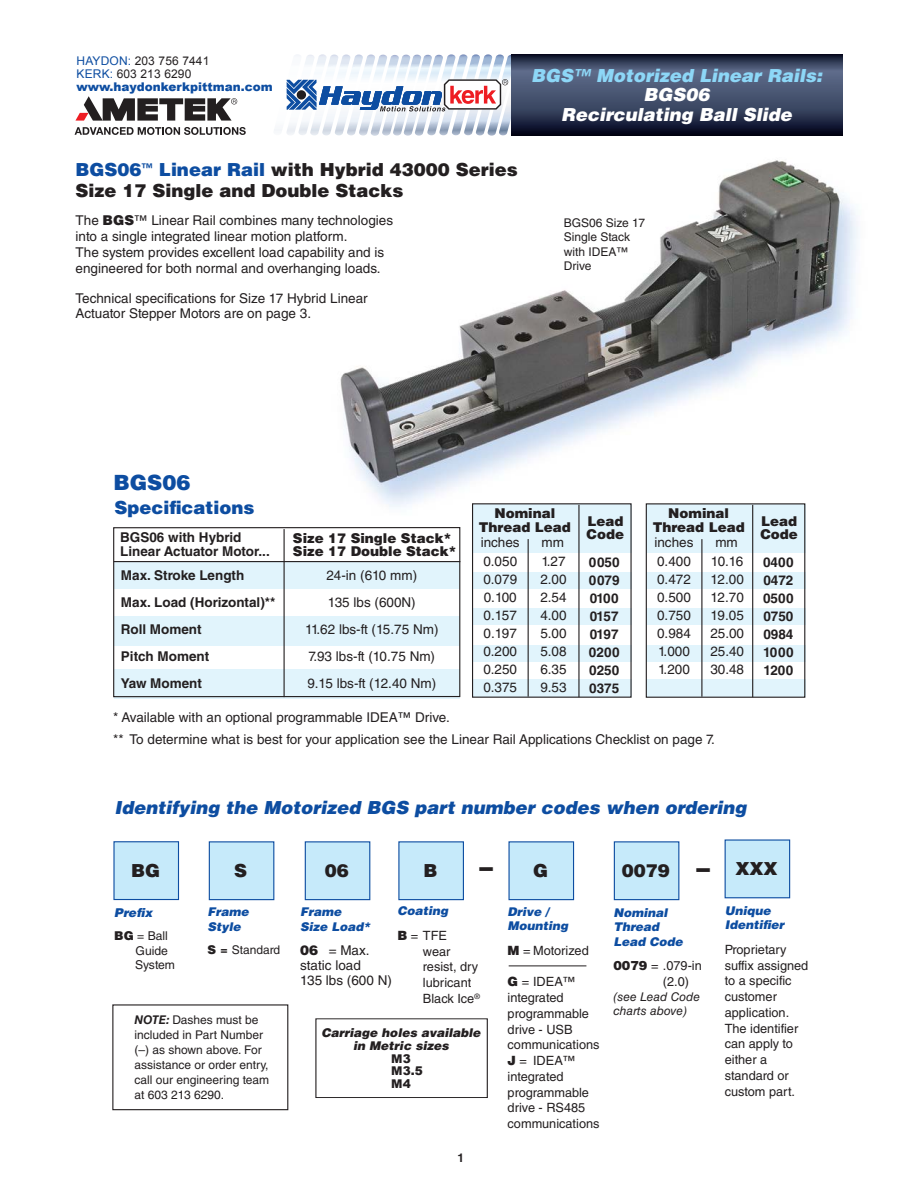
<style>
.page{position:relative;width:918px;height:1188px;background:#fff}
.page>*{position:absolute;margin:0;border:0;box-sizing:border-box;transform-origin:0 0}
.t1{font:900 27px "Helvetica";color:#231f20}
.t2{font:900 21px "Helvetica";color:#0d4da1}
.t3{font:900 18px/21px "Helvetica";color:#231f20}
.t4{font:italic 900 18px "Helvetica";color:#0d4da1}
.t5{font:italic 900 18px/19.5px "Helvetica";color:#fff;text-align:center}
.t6{font:italic 900 18px "Helvetica";color:#8dd7f7}
.t7{font:900 18px "Helvetica";color:#0d4da1}
.t8{font:13.5px/18px "Helvetica LT Std";color:#231f20;text-align:justify}
.t9{font:700 13.5px/18px "Helvetica LT Std";color:#231f20}
.t10{font:900 13.5px/13.5px "Helvetica";color:#231f20}
.t11{font:12.75px/15.8px "Helvetica LT Std";color:#231f20}
.t12{font:12.15px/14.5px "Helvetica LT Std";color:#231f20}
.t13{font:italic 900 12.15px "Helvetica";color:#0d4da1}
.t14{font:12px/15px "Helvetica LT Std";color:#231f20}
.t15{font:italic 900 12px/14.4px "Helvetica";color:#0d4da1}
.t16{font:900 12px/12.9px "Arial";color:#0d4da1}
.t17{font:italic 900 12px/12.8px "Helvetica";color:#231f20;text-align:center}
.t18{font:italic 12px/14.4px "Helvetica LT Std";color:#231f20}
.t19{font:900 12px/12.8px "Arial";color:#231f20}
.t20{font:700 12px "Helvetica LT Std";color:#231f20}
.s1{font-weight:400}
.s2{font-weight:400;color:#231f20}
.s3{color:#0d4da1}
.s4{font-family:"Helvetica";font-weight:900}
.s5{font-weight:700;font-style:italic}
</style>
<div class="page">
<img style="left:340px;top:160px;width:518px;height:378px">
<svg style="left:75px;top:127px;width:171px;height:8px"></svg>
<svg style="left:75px;top:96px;width:162px;height:25px"></svg>
<svg style="left:274px;top:54px;width:253px;height:82px"></svg>
<svg style="left:511px;top:54px;width:331px;height:81px;background:#37415d"></svg>
<div style="left:315px;top:1018px;width:173px;height:80px;border:1px solid #231f20"></div>
<div style="left:114px;top:842px;width:65px;height:58px;background:#c6eafa"></div>
<div style="left:113px;top:841px;width:66px;height:59px;border:1px solid #0d4da1"></div>
<div style="left:209px;top:842px;width:65px;height:58px;background:#c6eafa"></div>
<div style="left:209px;top:841px;width:65px;height:59px;border:1px solid #0d4da1"></div>
<div style="left:305px;top:842px;width:65px;height:58px;background:#c6eafa"></div>
<div style="left:305px;top:841px;width:65px;height:59px;border:1px solid #0d4da1"></div>
<div style="left:399px;top:842px;width:64px;height:58px;background:#c6eafa"></div>
<div style="left:398px;top:841px;width:66px;height:59px;border:1px solid #0d4da1"></div>
<div style="left:509px;top:842px;width:65px;height:58px;background:#c6eafa"></div>
<div style="left:508px;top:841px;width:66px;height:59px;border:1px solid #0d4da1"></div>
<div style="left:614px;top:842px;width:65px;height:58px;background:#c6eafa"></div>
<div style="left:614px;top:841px;width:65px;height:59px;border:1px solid #0d4da1"></div>
<div style="left:725px;top:840px;width:65px;height:58px;background:#c6eafa"></div>
<div style="left:725px;top:839px;width:65px;height:59px;border:1px solid #0d4da1"></div>
<div style="left:112px;top:1004px;width:176px;height:106px;border:1px solid #231f20"></div>
<div style="left:472px;top:679px;width:159px;height:18px;background:#e1f4fc"></div>
<div style="left:114px;top:562px;width:345px;height:27px;background:#e1f4fc"></div>
<div style="left:114px;top:616px;width:345px;height:29px;background:#e1f4fc"></div>
<div style="left:114px;top:669px;width:345px;height:30px;background:#e1f4fc"></div>
<div style="left:113px;top:527px;width:347px;height:170px;border:1px solid #231f20"></div>
<hr style="left:284px;top:529px;width:1px;height:168px;background:#231f20">
<hr style="left:114px;top:561px;width:346px;height:1px;background:#231f20">
<div style="left:473px;top:504px;width:159px;height:49px;background:#e1f4fc"></div>
<div style="left:473px;top:572px;width:159px;height:17px;background:#e1f4fc"></div>
<div style="left:473px;top:608px;width:159px;height:17px;background:#e1f4fc"></div>
<div style="left:473px;top:645px;width:159px;height:16px;background:#e1f4fc"></div>
<hr style="left:578px;top:505px;width:2px;height:192px;background:#231f20">
<hr style="left:528px;top:539px;width:1px;height:158px;background:#231f20">
<div style="left:646px;top:679px;width:159px;height:18px;background:#e1f4fc"></div>
<div style="left:646px;top:504px;width:159px;height:49px;background:#e1f4fc"></div>
<div style="left:646px;top:573px;width:160px;height:16px;background:#e1f4fc"></div>
<div style="left:646px;top:609px;width:160px;height:16px;background:#e1f4fc"></div>
<div style="left:646px;top:645px;width:159px;height:16px;background:#e1f4fc"></div>
<hr style="left:752px;top:505px;width:1px;height:192px;background:#231f20">
<hr style="left:701px;top:539px;width:1px;height:158px;background:#231f20">
<div style="left:646px;top:503px;width:159px;height:195px;border:1px solid #231f20"></div>
<hr style="left:509px;top:966px;width:77px;height:1px;background:#231f20">
<p class="t16" style="left:77px;top:54px;width:198px"><span class="s1">HAYDON:</span> <span class="s2">203 756 7441<br></span><span class="s1">KERK:</span> <span class="s2">603 213 6290 </span>www.haydonkerkpittman.com</p>
<h3 class="t6" style="left:531px;top:64px;width:293px">BGS™ Motorized Linear Rails:</h3>
<h3 class="t5" style="left:561px;top:85px;width:232px">BGS06<br>Recirculating Ball Slide</h3>
<h3 class="t3" style="left:76px;top:159px;width:444px"><span class="s3">BGS06</span><sup>™</sup> <span class="s3">Linear Rail</span> with Hybrid 43000 Series<br>Size 17 Single and Double Stacks</h3>
<p class="t8" style="left:76px;top:212px;width:319px;line-height:16.2px;text-align:left">The <span class="s4">BGS</span>™ Linear Rail combines many technologies into a single integrated linear motion platform.<br>The system provides excellent load capability and is engineered for both normal and overhanging loads.</p>
<p class="t8" style="left:76px;top:291px;width:294px;line-height:15px">Technical specifications for Size 17 Hybrid Linear<br>Actuator Stepper Motors are on page 3.</p>
<p class="t14" style="left:564px;top:215px;width:83px;line-height:14.4px">BGS06 Size 17<br>Single Stack with IDEA™<br>Drive</p>
<h2 class="t2" style="left:113px;top:469px;width:79px">BGS06</h2>
<h3 class="t7" style="left:114px;top:496px;width:142px">Specifications</h3>
<p class="t9" style="left:120px;top:530px;width:151px;line-height:13.5px">BGS06 with Hybrid<br>Linear Actuator Motor...</p>
<p class="t9" style="left:121px;top:562px;width:156px;line-height:27px">Max. Stroke Length<br>Max. Load (Horizontal)**<br>Roll Moment<br>Pitch Moment<br>Yaw Moment</p>
<p class="t8" style="left:305px;top:562px;width:135px;line-height:27px;text-align:center">24-in (610 mm)<br>135 lbs (600N)<br>11.62 lbs-ft (15.75 Nm)<br>7.93 lbs-ft (10.75 Nm)<br>9.15 lbs-ft (12.40 Nm)</p>
<p class="t10" style="left:293px;top:531px;width:165px">Size 17 Single Stack*<br>Size 17 Double Stack*</p>
<p class="t8" style="left:113px;top:708px;width:338px">* Available with an optional programmable IDEA™ Drive.</p>
<p class="t10" style="left:479px;top:506px;width:94px;text-align:center">Nominal<br>Thread Lead</p>
<p class="t8" style="left:481px;top:533px;width:41px">inches</p>
<p class="t8" style="left:542px;top:533px;width:24px">mm</p>
<p class="t8" style="left:483px;top:553px;width:35px">0.050<br>0.079<br>0.100<br>0.157<br>0.197<br>0.200<br>0.250<br>0.375</p>
<p class="t8" style="left:540px;top:553px;width:28px">1.27<br>2.00<br>2.54<br>4.00<br>5.00<br>5.08<br>6.35<br>9.53</p>
<p class="t10" style="left:587px;top:514px;width:39px">Lead<br>Code</p>
<p class="t9" style="left:589px;top:553px;width:32px;text-align:justify">0050<br>0079<br>0100<br>0157<br>0197<br>0200<br>0250<br>0375</p>
<p class="t10" style="left:653px;top:507px;width:94px;text-align:center">Nominal<br>Thread Lead</p>
<p class="t8" style="left:654px;top:533px;width:41px">inches</p>
<p class="t8" style="left:715px;top:533px;width:24px">mm</p>
<p class="t8" style="left:657px;top:553px;width:35px">0.400<br>0.472<br>0.500<br>0.750<br>0.984<br>1.000<br>1.200</p>
<p class="t8" style="left:710px;top:553px;width:35px">10.16<br>12.00<br>12.70<br>19.05<br>25.00<br>25.40<br>30.48</p>
<p class="t8" style="left:113px;top:730px;width:603px">** To determine what is best for your application see the Linear Rail Applications Checklist on page 7.</p>
<p class="t10" style="left:760px;top:514px;width:39px">Lead<br>Code</p>
<p class="t9" style="left:763px;top:553px;width:32px;text-align:justify">0400<br>0472<br>0500<br>0750<br>0984<br>1000<br>1200</p>
<h3 class="t4" style="left:114px;top:795px;width:633px">Identifying the Motorized BGS part number codes when ordering</h3>
<h3 class="t3" style="left:131px;top:860px;width:30px">BG</h3>
<h3 class="t3" style="left:234px;top:860px;width:14px">S</h3>
<h3 class="t3" style="left:325px;top:860px;width:26px">06</h3>
<h3 class="t3" style="left:423px;top:860px;width:16px">B</h3>
<h3 class="t3" style="left:533px;top:860px;width:16px">G</h3>
<h3 class="t3" style="left:622px;top:860px;width:50px">0079</h3>
<h3 class="t3" style="left:736px;top:858px;width:44px">XXX</h3>
<p class="t15" style="left:207px;top:905px;width:43px">Frame<br>Style</p>
<p class="t14" style="left:207px;top:943px;width:74px"><span class="s4">S =</span> Standard</p>
<h1 class="t1" style="left:479px;top:849px;width:15px">–</h1>
<h1 class="t1" style="left:696px;top:850px;width:15px">–</h1>
<p class="t15" style="left:725px;top:903px;width:61px">Unique<br>Identifier</p>
<p class="t11" style="left:725px;top:941px;width:85px">Proprietary suffix assigned to a specific customer application.<br>The identifier can apply to either a standard or custom part.</p>
<p class="t15" style="left:397px;top:903px;width:52px">Coating</p>
<p class="t11" style="left:423px;top:927px;width:58px;text-indent:-26px"><span class="s4">B</span> = TFE<br>wear resist, dry lubricant<br>Black Ice<sup>®</sup></p>
<p class="t15" style="left:508px;top:904px;width:62px">Drive /<br>Mounting</p>
<p class="t11" style="left:508px;top:943px;width:83px"><span class="s4">M</span> = Motorized</p>
<p class="t11" style="left:508px;top:974px;width:93px"><span class="s4">G</span> = IDEA™ integrated programmable drive - USB communications<br><span class="s4">J</span> = IDEA™ integrated programmable drive - RS485 communications</p>
<p class="t13" style="left:114px;top:904px;width:40px">Prefix</p>
<p class="t12" style="left:135px;top:929px;width:41px;text-indent:-21px"><span class="s4">BG</span> = Ball<br>Guide<br>System</p>
<p class="t15" style="left:300px;top:905px;width:72px">Frame<br>Size Load*</p>
<p class="t8" style="left:300px;top:943px;width:93px;line-height:15px;text-align:left"><span class="s4">06</span> = Max. static load<br>135 lbs (600 N)</p>
<p class="t15" style="left:613px;top:905px;width:71px">Nominal<br>Thread<br>Lead Code</p>
<p class="t11" style="left:663px;top:958px;width:40px;text-indent:-49px"><span class="s4">0079</span> = .079-in (2.0)</p>
<p class="t18" style="left:613px;top:989px;width:88px">(see Lead Code charts above)</p>
<p class="t14" style="left:134px;top:1012px;width:136px"><span class="s5">NOTE:</span> Dashes must be included in Part Number (–) as shown above. For assistance or order entry, call our engineering team at 603 213 6290.</p>
<p class="t17" style="left:321px;top:1026px;width:161px">Carriage holes available in Metric sizes</p>
<p class="t19" style="left:391px;top:1052px;width:33px">M3<br>M3.5<br>M4</p>
<p class="t20" style="left:457px;top:1151px;width:8px">1</p>
</div>
